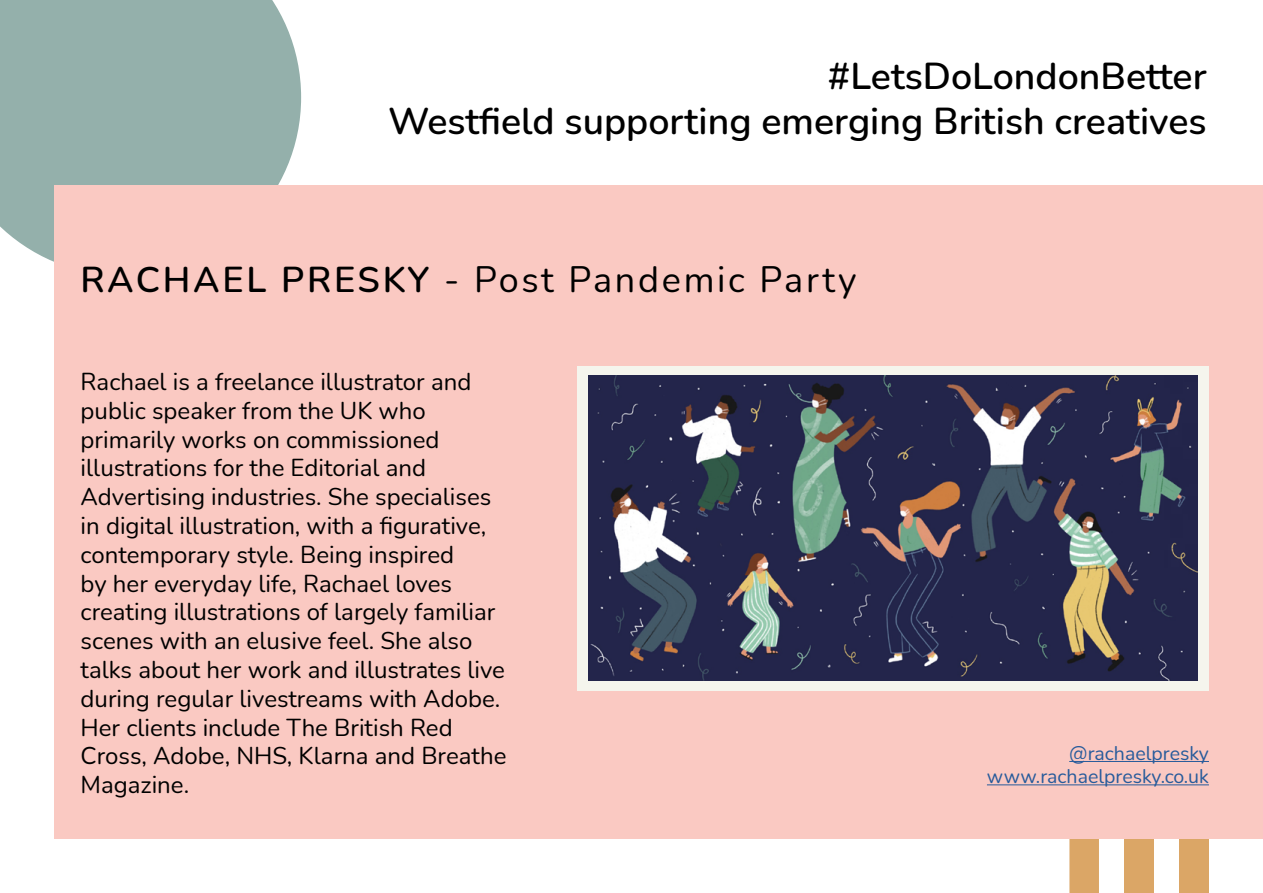
<style>
.page{position:relative;width:1263px;height:893px;background:#fff}
.page>*{position:absolute;margin:0;border:0;box-sizing:border-box;transform-origin:0 0}
.t1{font:600 37.5px/45px "Nunito";color:#000;text-align:right}
.t2{font:36px "Nunito";letter-spacing:.075em;color:#000}
.t3{font:24px/28.8px "Nunito";color:#000}
.t4{font:19.5px/23.4px "Nunito";color:#275b9b;text-align:right}
.s1{font-weight:600}
</style>
<div class="page">
<div style="left:1179px;top:558px;width:30px;height:335px;background:#dba666"></div>
<div style="left:1124px;top:558px;width:30px;height:335px;background:#dba666"></div>
<div style="left:1069px;top:558px;width:30px;height:335px;background:#dba666"></div>
<div style="left:0;top:0;width:301px;height:262px;background:#94b0ab"></div>
<div style="left:54px;top:185px;width:1209px;height:654px;background:#fac9c2"></div>
<div style="left:577px;top:366px;width:632px;height:324px;background:#f5f5ed"></div>
<img style="left:589px;top:376px;width:609px;height:304px">
<hr style="left:1069px;top:761px;width:140px;height:1px;background:#275b9b">
<hr style="left:987px;top:784px;width:222px;height:1px;background:#275b9b">
<h1 class="t1" style="left:388px;top:52px;width:820px">#LetsDoLondonBetter<br>Westfield supporting emerging British creatives</h1>
<h2 class="t2" style="left:81px;top:254px;width:777px"><span class="s1">RACHAEL PRESKY</span> - Post Pandemic Party</h2>
<p class="t3" style="left:81px;top:366px;width:427px">Rachael is a freelance illustrator and public speaker from the UK who primarily works on commissioned illustrations for the Editorial and Advertising industries. She specialises in digital illustration, with a figurative, contemporary style. Being inspired<br>by her everyday life, Rachael loves creating illustrations of largely familiar scenes with an elusive feel. She also talks about her work and illustrates live during regular livestreams with Adobe.<br>Her clients include The British Red Cross, Adobe, NHS, Klarna and Breathe Magazine.</p>
<p class="t4" style="left:987px;top:741px;width:224px">@rachaelpresky www.rachaelpresky.co.uk</p>
</div>
